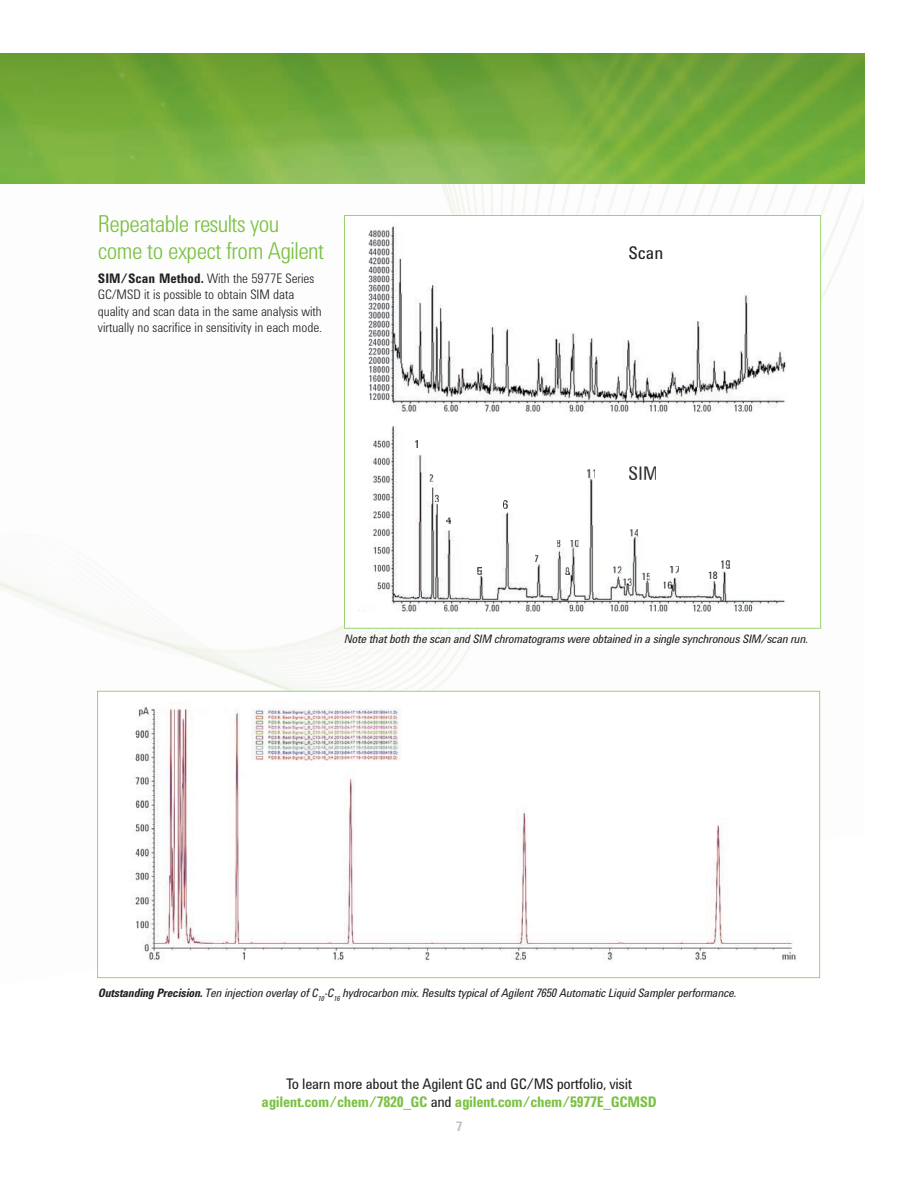
<style>
.page{position:relative;width:918px;height:1188px;background:#fff}
.page>*{position:absolute;margin:0;border:0;box-sizing:border-box;transform-origin:0 0}
.t1{font:300 24px/27px "Agilent Condensed CFF";letter-spacing:-.02em;color:#7bc142}
.t2{font:18px "Agilent Condensed CFF";color:#231f20}
.t3{font:15px/18px "Agilent Condensed CFF";letter-spacing:-.02em;color:#231f20;text-align:center}
.t4{font:300 13.5px/16.5px "Agilent Condensed CFF";color:#231f20}
.t5{font:700 13.5px "Agilent Condensed CFF";color:#c2c3c6}
.t6{font:italic 12px "Agilent Condensed CFF";letter-spacing:-.02em;color:#231f20}
.t7{font:10.5px "Agilent Condensed CFF";color:#231f20}
.s1{font-weight:700}
.s2{font-weight:700;color:#7bc142}
</style>
<div class="page">
<img style="left:0;top:54px;width:864px;height:123px">
<img style="left:266px;top:183px;width:327px;height:32px">
<img style="left:654px;top:183px;width:210px;height:56px">
<img style="left:593px;top:183px;width:61px;height:32px">
<img style="left:821px;top:239px;width:29px;height:269px">
<img style="left:0;top:177px;width:864px;height:6px">
<svg style="left:344px;top:215px;width:477px;height:414px"></svg>
<svg style="left:97px;top:691px;width:723px;height:287px"></svg>
<img style="left:114px;top:693px;width:694px;height:278px">
<img style="left:358px;top:218px;width:429px;height:407px">
<svg style="left:415px;top:441px;width:3px;height:7px"></svg>
<img style="left:629px;top:466px;width:27px;height:13px">
<img style="left:430px;top:474px;width:20px;height:46px">
<svg style="left:503px;top:501px;width:4px;height:7px"></svg>
<svg style="left:588px;top:470px;width:7px;height:7px"></svg>
<svg style="left:446px;top:520px;width:4px;height:4px"></svg>
<img style="left:535px;top:540px;width:22px;height:22px">
<img style="left:557px;top:540px;width:21px;height:32px">
<img style="left:613px;top:529px;width:25px;height:43px">
<svg style="left:670px;top:566px;width:9px;height:6px"></svg>
<svg style="left:709px;top:561px;width:21px;height:19px"></svg>
<svg style="left:478px;top:567px;width:4px;height:8px"></svg>
<svg style="left:565px;top:572px;width:4px;height:3px"></svg>
<img style="left:613px;top:572px;width:37px;height:14px">
<img style="left:664px;top:572px;width:15px;height:17px">
<h1 class="t1" style="left:98px;top:213px;width:228px">Repeatable results you come to expect from Agilent</h1>
<p class="t4" style="left:98px;top:271px;width:226px"><span class="s1">SIM/Scan Method.</span> With the 5977E Series GC/MSD it is possible to obtain SIM data quality and scan data in the same analysis with virtually no sacrifice in sensitivity in each mode.</p>
<h2 class="t2" style="left:628px;top:246px;width:36px">Scan</h2>
<p class="t7" style="left:708px;top:572px;width:11px">18</p>
<p class="t6" style="left:344px;top:634px;width:465px">Note that both the scan and SIM chromatograms were obtained in a single synchronous SIM/scan run.</p>
<p class="t6" style="left:98px;top:989px;width:640px"><span class="s1">Outstanding Precision.</span> Ten injection overlay of C<sub>10</sub>-C<sub>16</sub> hydrocarbon mix. Results typical of Agilent 7650 Automatic Liquid Sampler performance.</p>
<p class="t3" style="left:262px;top:1076px;width:397px">To learn more about the Agilent GC and GC/MS portfolio, visit <span class="s2">agilent.com/chem/7820_GC</span> and <span class="s2">agilent.com/chem/5977E_GCMSD</span></p>
<p class="t5" style="left:456px;top:1121px;width:8px">7</p>
</div>
